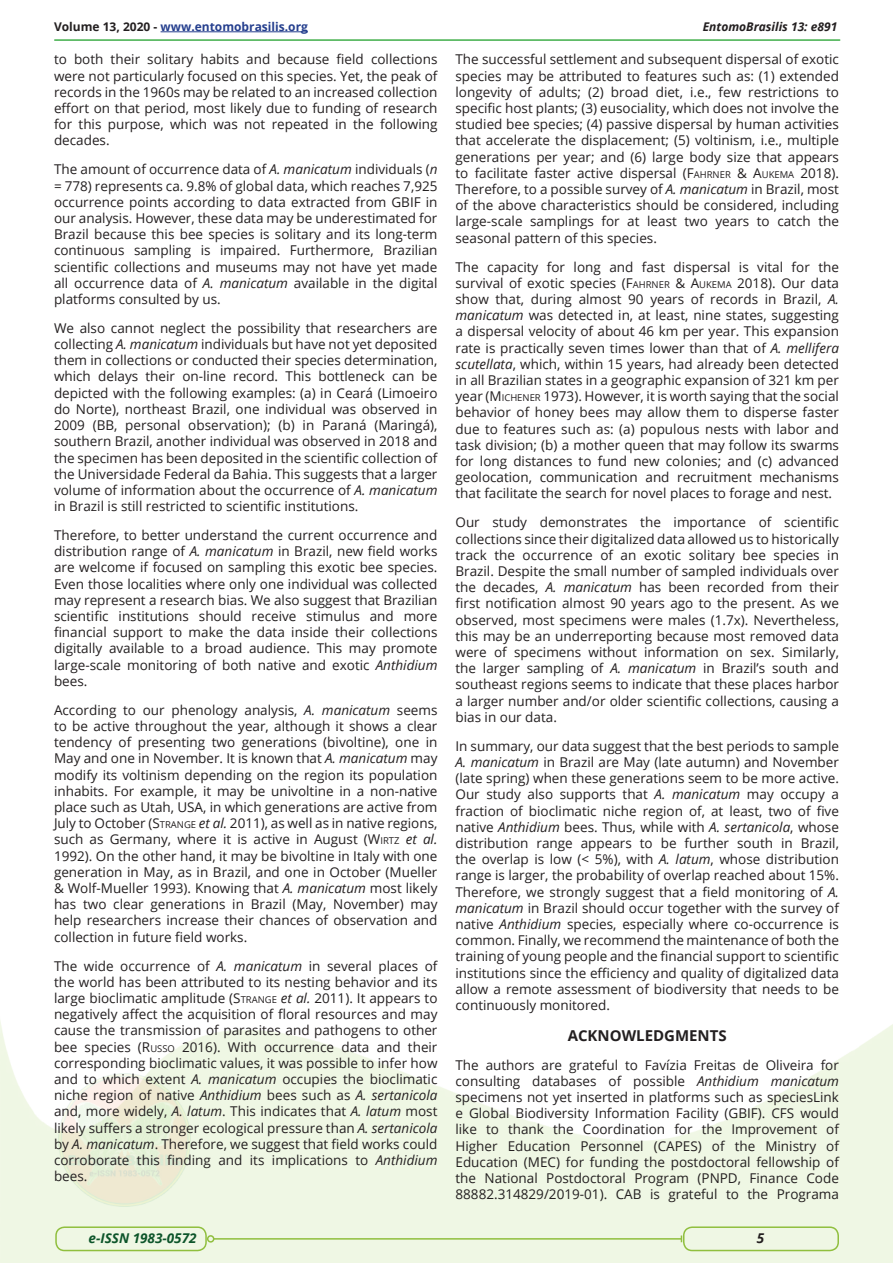
<style>
.page{position:relative;width:893px;height:1263px;background:#fff}
.page>*{position:absolute;margin:0;border:0;box-sizing:border-box;transform-origin:0 0}
.t1{font:700 15px "Open Sans";color:#231f20}
.t2{font:13.5px/16.2px "Open Sans";color:#231f20;text-align:justify}
.t3{font:italic 700 13.5px "Open Sans";color:#0d552a}
.t4{font:italic 700 13.5px "Open Sans";color:#231f20}
.t5{font:700 12px "Open Sans";color:#253f8e}
.t6{font:italic 700 12px "Open Sans";color:#231f20}
.s1{color:#231f20}
.s2{font-style:italic}
.s3{font-style:inherit}
.s4{font-size:9.45px}
</style>
<div class="page">
<img style="left:0;top:1021px;width:893px;height:242px">
<div style="left:55px;top:1226px;width:152px;height:25px;border:2px solid #90bf3e;border-radius:9px"></div>
<div style="left:683px;top:1226px;width:156px;height:25px;border:2px solid #90bf3e;border-radius:9px"></div>
<hr style="left:214px;top:1238px;width:467px;height:1px;background:#90bf3e">
<div style="left:207px;top:1235px;width:7px;height:7px;border:2px solid #90bf3e;border-radius:50%"></div>
<hr style="left:161px;top:32px;width:147px;height:1px;background:#253f8e">
<hr style="left:55px;top:39px;width:785px;height:2px;background:#40ae49">
<img style="left:58px;top:1073px;width:133px;height:133px">
<p class="t5" style="left:54px;top:18px;width:255px"><span class="s1">Volume 13, 2020 -</span> www.entomobrasilis.org</p>
<p class="t6" style="left:703px;top:18px;width:136px">EntomoBrasilis 13: e891</p>
<p class="t2" style="left:54px;top:51px;width:385px">to both their solitary habits and because field collections were not particularly focused on this species. Yet, the peak of records in the 1960s may be related to an increased collection effort on that period, most likely due to funding of research for this purpose, which was not repeated in the following decades.</p>
<p class="t2" style="left:54px;top:161px;width:385px">The amount of occurrence data of <span class="s2">A. manicatum</span> individuals (<span class="s2">n </span>= 778) represents ca. 9.8% of global data, which reaches 7,925 occurrence points according to data extracted from GBIF in our analysis. However, these data may be underestimated for Brazil because this bee species is solitary and its long-term continuous sampling is impaired. Furthermore, Brazilian scientific collections and museums may not have yet made all occurrence data of <span class="s2">A. manicatum</span> available in the digital platforms consulted by us.</p>
<p class="t2" style="left:54px;top:319px;width:385px">We also cannot neglect the possibility that researchers are collecting <span class="s2">A. manicatum</span> individuals but have not yet deposited them in collections or conducted their species determination, which delays their on-line record. This bottleneck can be depicted with the following examples: (a) in Ceará (Limoeiro do Norte), northeast Brazil, one individual was observed in 2009 (BB, personal observation); (b) in Paraná (Maringá), southern Brazil, another individual was observed in 2018 and the specimen has been deposited in the scientific collection of the Universidade Federal da Bahia. This suggests that a larger volume of information about the occurrence of <span class="s2">A. manicatum </span>in Brazil is still restricted to scientific institutions.</p>
<p class="t2" style="left:54px;top:527px;width:385px">Therefore, to better understand the current occurrence and distribution range of <span class="s2">A. manicatum</span> in Brazil, new field works are welcome if focused on sampling this exotic bee species.<br>Even those localities where only one individual was collected may represent a research bias. We also suggest that Brazilian scientific institutions should receive stimulus and more financial support to make the data inside their collections digitally available to a broad audience. This may promote large-scale monitoring of both native and exotic <span class="s2">Anthidium </span>bees.</p>
<p class="t2" style="left:54px;top:701px;width:385px">According to our phenology analysis, <span class="s2">A. manicatum</span> seems to be active throughout the year, although it shows a clear tendency of presenting two generations (bivoltine), one in May and one in November. It is known that <span class="s2">A. manicatum</span> may modify its voltinism depending on the region its population inhabits. For example, it may be univoltine in a non-native place such as Utah, USA, in which generations are active from July to October (<span class="s3">S</span><span class="s4">TRANGE</span> <span class="s2">et al.</span> 2011), as well as in native regions, such as Germany, where it is active in August (<span class="s3">W</span><span class="s4">IRTZ</span> <span class="s2">et al.<br></span>1992). On the other hand, it may be bivoltine in Italy with one generation in May, as in Brazil, and one in October <span class="s3">(</span>Mueller &amp; Wolf-Mueller <span class="s3">1993).</span> Knowing that <span class="s2">A. manicatum</span> most likely has two clear generations in Brazil (May, November) may help researchers increase their chances of observation and collection in future field works.</p>
<p class="t2" style="left:54px;top:957px;width:385px">The wide occurrence of <span class="s2">A. manicatum</span> in several places of the world has been attributed to its nesting behavior and its large bioclimatic amplitude (<span class="s3">S</span><span class="s4">TRANGE</span> <span class="s2">et al.</span> 2011). It appears to negatively affect the acquisition of floral resources and may cause the transmission of parasites and pathogens to other bee species (<span class="s3">R</span><span class="s4">USSO</span> 2016). With occurrence data and their corresponding bioclimatic values, it was possible to infer how and to which extent <span class="s2">A. manicatum</span> occupies the bioclimatic niche region of native <span class="s2">Anthidium</span> bees such as <span class="s2">A. sertanicola </span>and, more widely, <span class="s2">A. latum</span>. This indicates that <span class="s2">A. latum</span> most likely suffers a stronger ecological pressure than <span class="s2">A. sertanicola </span>by <span class="s2">A. manicatum</span>. Therefore, we suggest that field works could corroborate this finding and its implications to <span class="s2">Anthidium </span>bees.</p>
<p class="t2" style="left:455px;top:51px;width:385px">The successful settlement and subsequent dispersal of exotic species may be attributed to features such as: (1) extended longevity of adults; (2) broad diet, i.e., few restrictions to specific host plants; (3) eusociality, which does not involve the studied bee species; (4) passive dispersal by human activities that accelerate the displacement; (5) voltinism, i.e., multiple generations per year; and (6) large body size that appears to facilitate faster active dispersal (<span class="s3">F</span><span class="s4">AHRNE R</span> &amp; <span class="s3">A</span><span class="s4">UKE MA</span> 2018).<br>Therefore, to a possible survey of <span class="s2">A. manicatum</span> in Brazil, most of the above characteristics should be considered, including large-scale samplings for at least two years to catch the seasonal pattern of this species.</p>
<p class="t2" style="left:455px;top:258px;width:385px">The capacity for long and fast dispersal is vital for the survival of exotic species (<span class="s3">F</span><span class="s4">AHRNE R</span> <span class="s3">&amp; A</span><span class="s4">UKE MA</span> 2018). Our data show that, during almost 90 years of records in Brazil, <span class="s2">A. manicatum</span> was detected in, at least, nine states, suggesting a dispersal velocity of about 46 km per year. This expansion rate is practically seven times lower than that of <span class="s2">A. mellifera scutellata</span>, which, within 15 years, had already been detected in all Brazilian states in a geographic expansion of 321 km per year (<span class="s3">M</span> <span class="s4">ICHE NE R</span> 1973). However, it is worth saying that the social behavior of honey bees may allow them to disperse faster due to features such as: (a) populous nests with labor and task division; (b) a mother queen that may follow its swarms for long distances to fund new colonies; and (c) advanced geolocation, communication and recruitment mechanisms that facilitate the search for novel places to forage and nest.</p>
<p class="t2" style="left:455px;top:514px;width:385px">Our study demonstrates the importance of scientific collections since their digitalized data allowed us to historically track the occurrence of an exotic solitary bee species in Brazil. Despite the small number of sampled individuals over the decades, <span class="s2">A. manicatum</span> has been recorded from their first notification almost 90 years ago to the present. As we observed, most specimens were males (1.7x). Nevertheless, this may be an underreporting because most removed data were of specimens without information on sex. Similarly, the larger sampling of <span class="s2">A. manicatum</span> in Brazil’s south and southeast regions seems to indicate that these places harbor a larger number and/or older scientific collections, causing a bias in our data.</p>
<p class="t2" style="left:455px;top:737px;width:385px">In summary, our data suggest that the best periods to sample <span class="s2">A. manicatum</span> in Brazil are May (late autumn) and November (late spring) when these generations seem to be more active.<br>Our study also supports that <span class="s2">A. manicatum</span> may occupy a fraction of bioclimatic niche region of, at least, two of five native <span class="s2">Anthidium</span> bees. Thus, while with <span class="s2">A. sertanicola</span>, whose distribution range appears to be further south in Brazil, the overlap is low (&lt; 5%), with <span class="s2">A. latum</span>, whose distribution range is larger, the probability of overlap reached about 15%.<br>Therefore, we strongly suggest that a field monitoring of <span class="s2">A. manicatum</span> in Brazil should occur together with the survey of native <span class="s2">Anthidium</span> species, especially where co-occurrence is common. Finally, we recommend the maintenance of both the training of young people and the financial support to scientific institutions since the efficiency and quality of digitalized data allow a remote assessment of biodiversity that needs to be continuously monitored.</p>
<p class="t1" style="left:568px;top:1025px;width:161px">ACKNOWLEDGMENTS</p>
<p class="t2" style="left:455px;top:1056px;width:385px">The authors are grateful to Favízia Freitas de Oliveira for consulting databases of possible <span class="s2">Anthidium manicatum </span>specimens not yet inserted in platforms such as speciesLink e Global Biodiversity Information Facility (GBIF). CFS would like to thank the Coordination for the Improvement of Higher Education Personnel (CAPES) of the Ministry of Education (MEC) for funding the postdoctoral fellowship of the National Postdoctoral Program (PNPD, Finance Code 88882.314829/2019-01). CAB is grateful to the Programa</p>
<p class="t3" style="left:89px;top:1228px;width:110px">e-ISSN 1983-0572</p>
<p class="t4" style="left:757px;top:1228px;width:9px">5</p>
</div>
